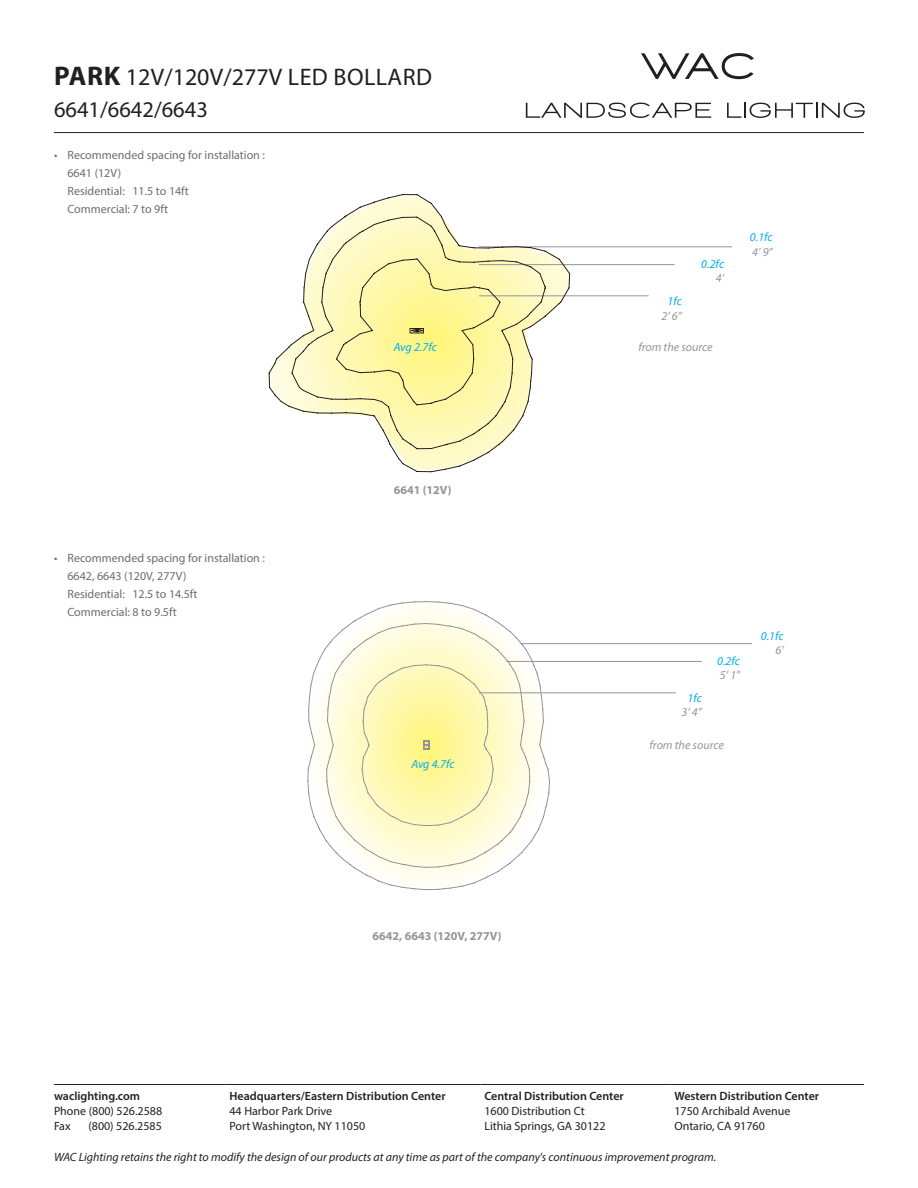
<style>
.page{position:relative;width:918px;height:1188px;background:#fff}
.page>*{position:absolute;margin:0;border:0;box-sizing:border-box;transform-origin:0 0}
.t1{font:24px "Myriad Pro";letter-spacing:.015em;color:#231f20}
.t2{font:22.5px "Myriad Pro";color:#231f20}
.t3{font:12px/18px "Myriad Pro";color:#6c6d70}
.t4{font:12px/15px "Myriad Pro";color:#231f20}
.t5{font:italic 12px "Myriad Pro";color:#231f20}
.t6{font:600 12px "Myriad Pro";color:#231f20}
.t7{font:italic 12px "Myriad Pro";color:#939598}
.t8{font:italic 12px "Myriad Pro";color:#00aeef}
.t9{font:700 12px "Myriad Pro";color:#939598}
.s1{font-weight:700;font-size:27px}
</style>
<div class="page">
<hr style="left:54px;top:132px;width:810px;height:1px;background:#231f20">
<hr style="left:54px;top:1084px;width:172px;height:1px;background:#231f20">
<hr style="left:226px;top:1084px;width:255px;height:1px;background:#231f20">
<hr style="left:481px;top:1084px;width:190px;height:1px;background:#231f20">
<hr style="left:671px;top:1084px;width:193px;height:1px;background:#231f20">
<svg style="left:641px;top:53px;width:113px;height:26px"></svg>
<svg style="left:526px;top:103px;width:185px;height:15px"></svg>
<svg style="left:727px;top:103px;width:138px;height:15px"></svg>
<hr style="left:479px;top:296px;width:169px;height:1px;background:#939598">
<hr style="left:479px;top:693px;width:197px;height:1px;background:#939598">
<hr style="left:479px;top:264px;width:195px;height:1px;background:#939598">
<hr style="left:507px;top:661px;width:195px;height:1px;background:#939598">
<hr style="left:479px;top:247px;width:253px;height:1px;background:#939598">
<hr style="left:521px;top:643px;width:231px;height:1px;background:#939598">
<svg style="left:269px;top:194px;width:301px;height:278px"></svg>
<div style="left:410px;top:328px;width:14px;height:5px;border:1px solid #231f20"></div>
<svg style="left:308px;top:601px;width:242px;height:289px"></svg>
<h1 class="t1" style="left:54px;top:62px;width:379px"><span class="s1">PARK</span> 12V/120V/277V LED BOLLARD</h1>
<h2 class="t2" style="left:54px;top:95px;width:155px">6641/6642/6643</h2>
<p class="t3" style="left:68px;top:146px;width:199px;text-indent:-14px">• Recommended spacing for installation :<br>6641 (12V)<br>Residential: 11.5 to 14ft<br>Commercial: 7 to 9ft</p>
<p class="t3" style="left:68px;top:549px;width:199px;text-indent:-14px">• Recommended spacing for installation :<br>6642, 6643 (120V, 277V)<br>Residential: 12.5 to 14.5ft<br>Commercial: 8 to 9.5ft</p>
<p class="t8" style="left:394px;top:340px;width:45px">Avg 2.7fc</p>
<p class="t9" style="left:394px;top:482px;width:59px">6641 (12V)</p>
<p class="t8" style="left:411px;top:757px;width:45px">Avg 4.7fc</p>
<p class="t8" style="left:668px;top:294px;width:16px">1fc</p>
<p class="t7" style="left:662px;top:308px;width:22px">2’ 6”</p>
<p class="t8" style="left:701px;top:257px;width:24px">0.2fc</p>
<p class="t7" style="left:716px;top:271px;width:10px">4’</p>
<p class="t7" style="left:638px;top:340px;width:76px">from the source</p>
<p class="t8" style="left:750px;top:230px;width:24px">0.1fc</p>
<p class="t7" style="left:752px;top:244px;width:22px">4’ 9”</p>
<p class="t8" style="left:688px;top:690px;width:16px">1fc</p>
<p class="t7" style="left:682px;top:705px;width:22px">3’ 4”</p>
<p class="t8" style="left:717px;top:653px;width:24px">0.2fc</p>
<p class="t7" style="left:720px;top:668px;width:21px">5’ 1"</p>
<p class="t7" style="left:650px;top:737px;width:76px">from the source</p>
<p class="t8" style="left:761px;top:628px;width:24px">0.1fc</p>
<p class="t7" style="left:775px;top:643px;width:10px">6’</p>
<p class="t6" style="left:54px;top:1089px;width:88px">waclighting.com</p>
<p class="t4" style="left:54px;top:1104px;width:110px">Phone (800) 526.2588<br>Fax</p>
<p class="t4" style="left:88px;top:1119px;width:75px">(800) 526.2585</p>
<p class="t9" style="left:373px;top:928px;width:131px">6642, 6643 (120V, 277V)</p>
<p class="t6" style="left:230px;top:1089px;width:218px">Headquarters/Eastern Distribution Center</p>
<p class="t4" style="left:230px;top:1104px;width:137px">44 Harbor Park Drive<br>Port Washington, NY 11050</p>
<p class="t6" style="left:484px;top:1089px;width:141px">Central Distribution Center</p>
<p class="t4" style="left:484px;top:1104px;width:123px">1600 Distribution Ct<br>Lithia Springs, GA 30122</p>
<p class="t6" style="left:674px;top:1089px;width:146px">Western Distribution Center</p>
<p class="t4" style="left:674px;top:1104px;width:117px">1750 Archibald Avenue<br>Ontario, CA 91760</p>
<p class="t5" style="left:54px;top:1149px;width:664px">WAC Lighting retains the right to modify the design of our products at any time as part of the company's continuous improvement program.</p>
</div>
